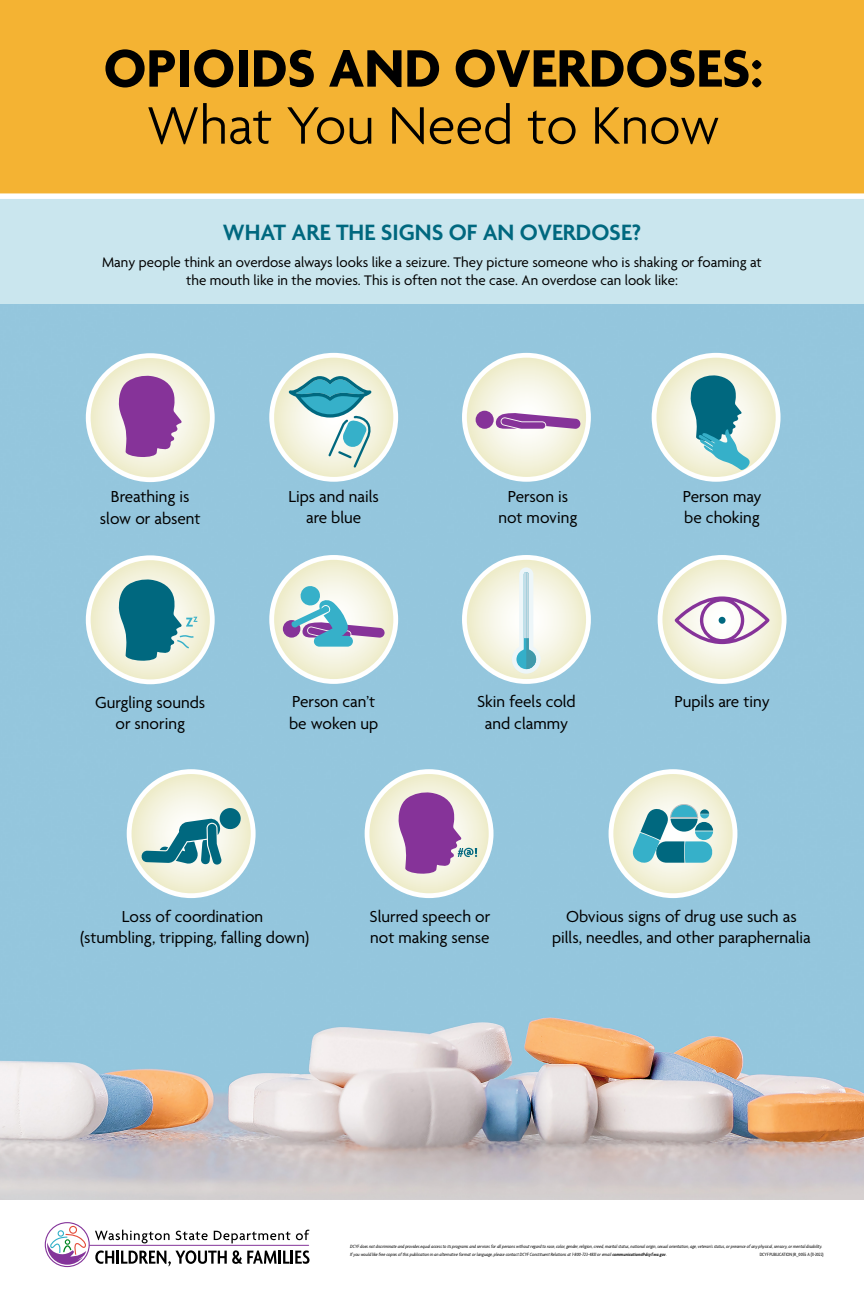
<style>
.page{position:relative;width:864px;height:1296px;background:#fff}
.page>*{position:absolute;margin:0;border:0;box-sizing:border-box;transform-origin:0 0}
.t1{font:700 57px "Agenda";color:#000}
.t2{font:300 57px "Agenda";color:#000}
.t3{font:600 24px "Agenda";color:#00687f}
.t4{font:17.25px/21.4px "Agenda";color:#000;text-align:center}
.t5{font:15px/18px "Agenda";color:#000;text-align:center}
.t6{font:italic condensed 5px/8.8px "Agenda";letter-spacing:.005em;color:#000}
.t7{font:condensed 5px "Agenda";color:#000}
.s1{font-weight:600}
</style>
<div class="page">
<img style="left:0;top:304px;width:864px;height:896px">
<div style="left:0;top:184px;width:864px;height:120px;background:#cae6ee"></div>
<div style="left:0;top:0;width:864px;height:194px;background:#f4b333"></div>
<svg style="left:88px;top:356px;width:124px;height:124px;background:#f2f1d9"></svg>
<div style="left:86px;top:353px;width:129px;height:129px;border:5px solid #fff;border-radius:50%"></div>
<svg style="left:118px;top:375px;width:65px;height:82px;background:#a56aae"></svg>
<svg style="left:654px;top:355px;width:124px;height:124px;background:#f2f1da"></svg>
<div style="left:652px;top:353px;width:129px;height:129px;border:5px solid #fff;border-radius:50%"></div>
<svg style="left:690px;top:375px;width:65px;height:96px;background:#7cb5b9"></svg>
<svg style="left:367px;top:772px;width:124px;height:124px;background:#f2f1d9"></svg>
<div style="left:365px;top:769px;width:129px;height:129px;border:5px solid #fff;border-radius:50%"></div>
<svg style="left:398px;top:792px;width:79px;height:82px;background:#b080b5"></svg>
<svg style="left:88px;top:558px;width:124px;height:124px;background:#f2f1d8"></svg>
<div style="left:86px;top:555px;width:129px;height:129px;border:5px solid #fff;border-radius:50%"></div>
<svg style="left:118px;top:579px;width:79px;height:82px;background:#62a0a6"></svg>
<svg style="left:464px;top:557px;width:124px;height:124px"></svg>
<div style="left:462px;top:555px;width:129px;height:129px;border:5px solid #fff;border-radius:50%"></div>
<svg style="left:512px;top:567px;width:29px;height:107px"></svg>
<svg style="left:660px;top:557px;width:124px;height:124px;background:#f3f2db"></svg>
<div style="left:658px;top:555px;width:129px;height:129px;border:5px solid #fff;border-radius:50%"></div>
<svg style="left:675px;top:596px;width:95px;height:48px"></svg>
<div style="left:719px;top:617px;width:7px;height:7px;background:#00687f;border-radius:50%"></div>
<svg style="left:272px;top:355px;width:124px;height:124px;background:#f2f0d8"></svg>
<div style="left:269px;top:353px;width:129px;height:129px;border:5px solid #fff;border-radius:50%"></div>
<svg style="left:289px;top:376px;width:87px;height:94px"></svg>
<svg style="left:464px;top:355px;width:124px;height:124px"></svg>
<div style="left:462px;top:353px;width:129px;height:129px;border:5px solid #fff;border-radius:50%"></div>
<div style="left:476px;top:411px;width:18px;height:18px;background:#863399;border-radius:50%"></div>
<svg style="left:496px;top:413px;width:85px;height:16px"></svg>
<svg style="left:272px;top:557px;width:124px;height:124px;background:#f2f1da"></svg>
<div style="left:269px;top:555px;width:129px;height:129px;border:5px solid #fff;border-radius:50%"></div>
<div style="left:283px;top:620px;width:17px;height:18px;background:#863399;border-radius:50%"></div>
<svg style="left:291px;top:585px;width:94px;height:62px"></svg>
<svg style="left:611px;top:772px;width:124px;height:124px;background:#f2f1d9"></svg>
<div style="left:609px;top:769px;width:128px;height:129px;border:5px solid #fff;border-radius:50%"></div>
<svg style="left:628px;top:803px;width:88px;height:66px;background:#84bec3"></svg>
<svg style="left:129px;top:772px;width:124px;height:124px;background:#f3f1da"></svg>
<div style="left:127px;top:769px;width:129px;height:129px;border:5px solid #fff;border-radius:50%"></div>
<svg style="left:139px;top:807px;width:102px;height:60px"></svg>
<div style="left:0;top:193px;width:864px;height:6px;background:#fff"></div>
<svg style="left:95px;top:1250px;width:215px;height:16px"></svg>
<hr style="left:89px;top:1245px;width:220px;height:1px;background:#84349a">
<svg style="left:95px;top:1230px;width:75px;height:13px"></svg>
<svg style="left:176px;top:1231px;width:32px;height:9px"></svg>
<svg style="left:214px;top:1230px;width:95px;height:13px"></svg>
<div style="left:45px;top:1222px;width:45px;height:45px;border:1px solid #84349a;border-radius:50%"></div>
<div style="left:69px;top:1226px;width:8px;height:8px;border:1px solid #e54c39;border-radius:50%"></div>
<div style="left:58px;top:1230px;width:6px;height:7px;border:1px solid #32afc9;border-radius:50%"></div>
<svg style="left:47px;top:1233px;width:41px;height:32px"></svg>
<h1 class="t1" style="left:104px;top:38px;width:661px">OPIOIDS AND OVERDOSES:</h1>
<h1 class="t2" style="left:147px;top:95px;width:575px">What You Need to Know</h1>
<h2 class="t3" style="left:223px;top:220px;width:420px">WHAT ARE THE SIGNS OF AN OVERDOSE?</h2>
<h3 class="t5" style="left:102px;top:254px;width:661px">Many people think an overdose always looks like a seizure. They picture someone who is shaking or foaming at the mouth like in the movies. This is often not the case. An overdose can look like:</h3>
<h3 class="t4" style="left:100px;top:487px;width:102px">Breathing is slow or absent</h3>
<h3 class="t4" style="left:289px;top:487px;width:92px">Lips and nails are blue</h3>
<h3 class="t4" style="left:498px;top:487px;width:81px">Person is not moving</h3>
<h3 class="t4" style="left:683px;top:487px;width:80px;text-align:left">Person may be choking</h3>
<h3 class="t4" style="left:95px;top:693px;width:111px">Gurgling sounds or snoring</h3>
<h3 class="t4" style="left:289px;top:692px;width:91px;text-align:left">Person can’t be woken up</h3>
<h3 class="t4" style="left:477px;top:692px;width:100px">Skin feels cold and clammy</h3>
<h3 class="t4" style="left:674px;top:692px;width:97px">Pupils are tiny</h3>
<h3 class="t4" style="left:80px;top:907px;width:230px">Loss of coordination<br>(stumbling, tripping, falling down)</h3>
<h3 class="t4" style="left:370px;top:907px;width:122px;text-align:left">Slurred speech or not making sense</h3>
<h3 class="t4" style="left:552px;top:907px;width:260px">Obvious signs of drug use such as pills, needles, and other paraphernalia</h3>
<p class="t6" style="left:350px;top:1241px;width:474px">DCYF does not discriminate and provides equal access to its programs and services for all persons without regard to race, color, gender, religion, creed, marital status, national origin, sexual orientation, age, veteran’s status, or presence of any physical, sensory, or mental disability.<br>If you would like free copies of this publication in an alternative format or language, please contact DCYF Constituent Relations at 1-800-723-4831 or email <span class="s1">communications@dcyf.wa.gov</span>.</p>
<p class="t7" style="left:760px;top:1252px;width:65px">DCYF PUBLICATION JR_0055 A (11-2022)</p>
</div>
